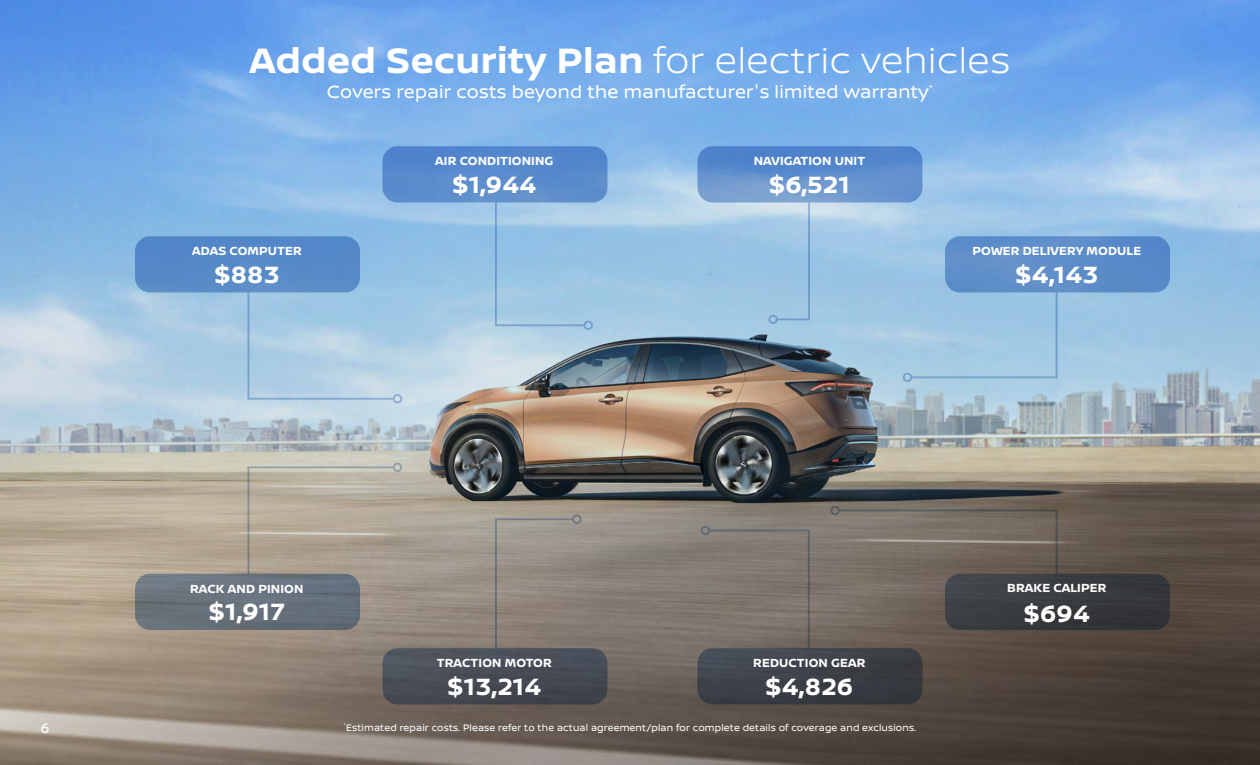
<style>
.page{position:relative;width:1260px;height:765px;background:#fff}
.page>*{position:absolute;margin:0;border:0;box-sizing:border-box;transform-origin:0 0}
.t1{font:300 37.5px "Nissan Brand";letter-spacing:.015em;color:#fff}
.t2{font:700 25px "Nissan Brand";letter-spacing:.01em;color:#fff}
.t3{font:18.75px "Nissan Brand";letter-spacing:.015em;color:#fff}
.t4{font:15px "Nissan Brand";color:#fff}
.t5{font:700 12.5px "Nissan Brand";letter-spacing:.01em;color:#fff}
.t6{font:10px "Nissan Brand";letter-spacing:.015em;color:#fff}
.s1{font-weight:700}
</style>
<div class="page">
<img style="left:0;top:0;width:1260px;height:765px">
<div style="left:382px;top:146px;width:226px;height:56px;background:#578acc;border-radius:15px"></div>
<div style="left:382px;top:648px;width:226px;height:56px;background:linear-gradient(to right,#4c515a,#424750);border-radius:15px"></div>
<div style="left:135px;top:236px;width:225px;height:56px;background:#5589c8;border-radius:15px"></div>
<div style="left:135px;top:574px;width:225px;height:56px;background:linear-gradient(to right,#6c757d,#626d7a);border-radius:15px"></div>
<div style="left:945px;top:236px;width:225px;height:56px;background:#5c8ec9;border-radius:15px"></div>
<div style="left:945px;top:574px;width:225px;height:56px;background:linear-gradient(to right,#3f4349,#313235);border-radius:15px"></div>
<svg style="left:698px;top:146px;width:224px;height:56px;background:#608fcd"></svg>
<div style="left:698px;top:648px;width:224px;height:56px;background:linear-gradient(to right,#424851,#35383d);border-radius:15px"></div>
<hr style="left:495px;top:202px;width:2px;height:124px;background:#1e60ba">
<hr style="left:495px;top:324px;width:90px;height:2px;background:#1e60ba">
<div style="left:584px;top:321px;width:9px;height:9px;border:2px solid #1e60ba;border-radius:50%"></div>
<hr style="left:248px;top:292px;width:1px;height:107px;background:#1e60ba">
<hr style="left:248px;top:398px;width:146px;height:2px;background:#1e60ba">
<div style="left:393px;top:394px;width:9px;height:9px;border:2px solid #1e60ba;border-radius:50%"></div>
<hr style="left:248px;top:468px;width:1px;height:106px;background:#1e60ba">
<hr style="left:248px;top:466px;width:146px;height:2px;background:#1e60ba">
<div style="left:393px;top:463px;width:9px;height:9px;border:2px solid #1e60ba;border-radius:50%"></div>
<hr style="left:808px;top:202px;width:2px;height:118px;background:#1e60ba">
<hr style="left:777px;top:318px;width:33px;height:2px;background:#1e60ba">
<div style="left:768px;top:315px;width:10px;height:9px;border:2px solid #1e60ba;border-radius:50%"></div>
<hr style="left:1056px;top:509px;width:2px;height:65px;background:#1e60ba">
<hr style="left:839px;top:510px;width:219px;height:1px;background:#1e60ba">
<div style="left:830px;top:506px;width:10px;height:9px;border:2px solid #1e60ba;border-radius:50%"></div>
<hr style="left:1056px;top:292px;width:2px;height:85px;background:#1e60ba">
<hr style="left:911px;top:376px;width:147px;height:2px;background:#1e60ba">
<div style="left:903px;top:373px;width:9px;height:9px;border:2px solid #1e60ba;border-radius:50%"></div>
<hr style="left:495px;top:520px;width:2px;height:128px;background:#1e60ba">
<hr style="left:495px;top:518px;width:78px;height:2px;background:#1e60ba">
<div style="left:572px;top:515px;width:10px;height:9px;border:2px solid #1e60ba;border-radius:50%"></div>
<hr style="left:808px;top:530px;width:2px;height:118px;background:#1e60ba">
<hr style="left:709px;top:530px;width:101px;height:1px;background:#1e60ba">
<div style="left:701px;top:526px;width:9px;height:9px;border:2px solid #1e60ba;border-radius:50%"></div>
<h1 class="t1" style="left:250px;top:33px;width:762px"><span class="s1">Added Security Plan</span> for electric vehicles</h1>
<h3 class="t3" style="left:327px;top:78px;width:608px">Covers repair costs beyond the manufacturer's limited warranty<sup>*</sup></h3>
<p class="t5" style="left:192px;top:242px;width:111px">ADAS COMPUTER</p>
<h2 class="t2" style="left:214px;top:256px;width:67px">$883</h2>
<p class="t5" style="left:435px;top:152px;width:120px">AIR CONDITIONING</p>
<h2 class="t2" style="left:453px;top:166px;width:85px">$1,944</h2>
<p class="t5" style="left:754px;top:152px;width:113px">NAVIGATION UNIT</p>
<h2 class="t2" style="left:769px;top:166px;width:82px">$6,521</h2>
<p class="t5" style="left:973px;top:242px;width:170px">POWER DELIVERY MODULE</p>
<h2 class="t2" style="left:1016px;top:256px;width:84px">$4,143</h2>
<p class="t5" style="left:190px;top:580px;width:115px">RACK AND PINION</p>
<h2 class="t2" style="left:209px;top:594px;width:77px">$1,917</h2>
<p class="t5" style="left:437px;top:654px;width:116px">TRACTION MOTOR</p>
<h2 class="t2" style="left:448px;top:668px;width:95px">$13,214</h2>
<p class="t5" style="left:753px;top:654px;width:114px">REDUCTION GEAR</p>
<h2 class="t2" style="left:766px;top:668px;width:89px">$4,826</h2>
<p class="t4" style="left:40px;top:717px;width:11px">6</p>
<p class="t6" style="left:344px;top:720px;width:574px"><sup>*</sup>Estimated repair costs. Please refer to the actual agreement/plan for complete details of coverage and exclusions.</p>
<p class="t5" style="left:1007px;top:578px;width:101px">BRAKE CALIPER</p>
<h2 class="t2" style="left:1024px;top:595px;width:68px">$694</h2>
</div>
